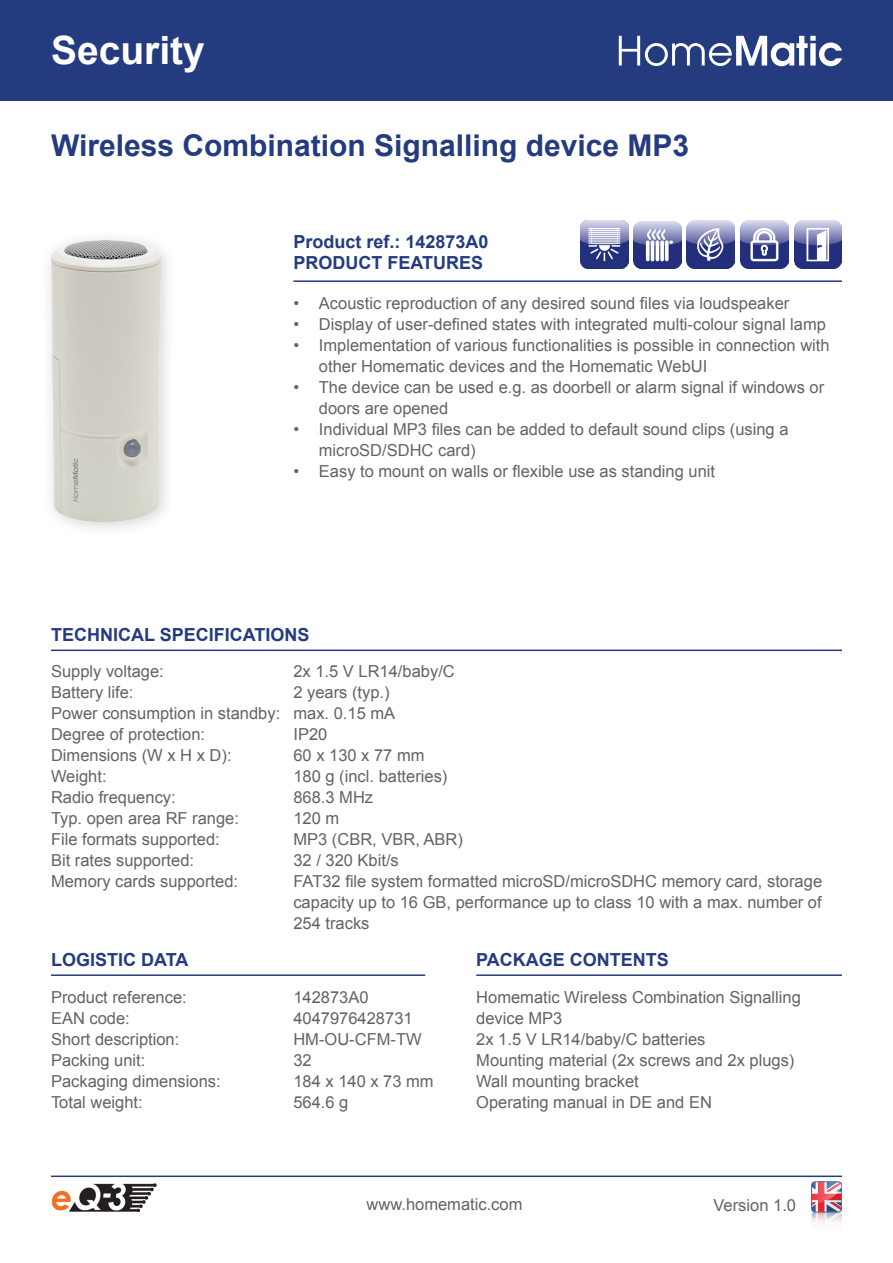
<style>
.page{position:relative;width:893px;height:1263px;background:#fff}
.page>*{position:absolute;margin:0;border:0;box-sizing:border-box;transform-origin:0 0}
.Kategorie{font:700 39px "Arial";color:#fff}
.Langbezeichnung{font:700 30px "Arial";color:#243c7f}
.Überschrift{font:700 18px "Arial";color:#243c7f}
.t1{font:16.5px/21px "Arial";color:#636366}
</style>
<div class="page">
<hr style="left:51px;top:1175px;width:791px;height:2px;background:#243c7f">
<hr style="left:51px;top:974px;width:374px;height:2px;background:#243c7f">
<hr style="left:476px;top:974px;width:366px;height:2px;background:#243c7f">
<hr style="left:51px;top:649px;width:791px;height:2px;background:#243c7f">
<hr style="left:293px;top:280px;width:549px;height:2px;background:#243c7f">
<div style="left:40px;top:230px;width:137px;height:308px;background:#231f20;opacity:.2"></div>
<img style="left:51px;top:241px;width:109px;height:280px">
<img style="left:51px;top:1183px;width:105px;height:29px">
<div style="left:0;top:0;width:893px;height:101px;background:#243c7f"></div>
<svg style="left:619px;top:36px;width:223px;height:30px"></svg>
<img style="left:794px;top:221px;width:48px;height:48px">
<img style="left:741px;top:221px;width:48px;height:48px">
<img style="left:580px;top:221px;width:48px;height:48px">
<img style="left:686px;top:221px;width:48px;height:48px">
<img style="left:634px;top:221px;width:47px;height:48px">
<svg style="left:811px;top:1182px;width:31px;height:42px"></svg>
<div style="left:811px;top:1181px;width:31px;height:31px;border:1px solid #6c6d70;border-radius:4px"></div>
<p class="Kategorie" style="left:51px;top:25px;width:155px">Security</p>
<p class="Langbezeichnung" style="left:51px;top:125px;width:640px">Wireless Combination Signalling device MP3</p>
<p class="Überschrift" style="left:293px;top:229px;width:197px">Product ref.: 142873A0</p>
<p class="Überschrift" style="left:293px;top:250px;width:191px">PRODUCT FEATURES</p>
<p class="t1" style="left:293px;top:293px;width:497px">• Acoustic reproduction of any desired sound files via loudspeaker</p>
<p class="t1" style="left:293px;top:314px;width:534px">• Display of user-defined states with integrated multi-colour signal lamp</p>
<p class="t1" style="left:319px;top:335px;width:512px;text-indent:-26px">• Implementation of various functionalities is possible in connection with other Homematic devices and the Homematic WebUI</p>
<p class="t1" style="left:319px;top:377px;width:507px;text-indent:-26px">• The device can be used e.g. as doorbell or alarm signal if windows or doors are opened</p>
<p class="t1" style="left:319px;top:419px;width:471px;text-indent:-26px">• Individual MP3 files can be added to default sound clips (using a microSD/SDHC card)</p>
<p class="t1" style="left:293px;top:461px;width:423px">• Easy to mount on walls or flexible use as standing unit</p>
<p class="Überschrift" style="left:51px;top:623px;width:260px">TECHNICAL SPECIFICATIONS</p>
<p class="t1" style="left:51px;top:661px;width:114px">Supply voltage:</p>
<p class="t1" style="left:51px;top:682px;width:84px">Battery life:</p>
<p class="t1" style="left:51px;top:703px;width:231px">Power consumption in standby:</p>
<p class="t1" style="left:51px;top:724px;width:156px">Degree of protection:</p>
<p class="t1" style="left:51px;top:745px;width:182px">Dimensions (W x H x D):</p>
<p class="t1" style="left:51px;top:766px;width:57px">Weight:</p>
<p class="t1" style="left:51px;top:787px;width:126px">Radio frequency:</p>
<p class="t1" style="left:51px;top:808px;width:190px">Typ. open area RF range:</p>
<p class="t1" style="left:51px;top:829px;width:170px">File formats supported:</p>
<p class="t1" style="left:51px;top:850px;width:145px">Bit rates supported:</p>
<p class="t1" style="left:51px;top:871px;width:189px">Memory cards supported:</p>
<p class="t1" style="left:293px;top:661px;width:163px">2x 1.5 V LR14/baby/C</p>
<p class="t1" style="left:293px;top:682px;width:98px">2 years (typ.)</p>
<p class="t1" style="left:293px;top:703px;width:103px">max. 0.15 mA</p>
<p class="t1" style="left:293px;top:724px;width:35px">IP20</p>
<p class="t1" style="left:293px;top:745px;width:133px">60 x 130 x 77 mm</p>
<p class="t1" style="left:293px;top:766px;width:156px">180 g (incl. batteries)</p>
<p class="t1" style="left:293px;top:787px;width:81px">868.3 MHz</p>
<p class="t1" style="left:293px;top:808px;width:47px">120 m</p>
<p class="t1" style="left:293px;top:829px;width:171px">MP3 (CBR, VBR, ABR)</p>
<p class="t1" style="left:293px;top:850px;width:107px">32 / 320 Kbit/s</p>
<p class="t1" style="left:293px;top:871px;width:530px;text-align:justify">FAT32 file system formatted microSD/microSDHC memory card, storage capacity up to 16 GB, performance up to class 10 with a max. number of 254 tracks</p>
<p class="Überschrift" style="left:51px;top:947px;width:139px">LOGISTIC DATA</p>
<p class="Überschrift" style="left:476px;top:948px;width:194px">PACKAGE CONTENTS</p>
<p class="t1" style="left:51px;top:987px;width:137px">Product reference:</p>
<p class="t1" style="left:51px;top:1008px;width:80px">EAN code:</p>
<p class="t1" style="left:51px;top:1029px;width:130px">Short description:</p>
<p class="t1" style="left:51px;top:1050px;width:96px">Packing unit:</p>
<p class="t1" style="left:51px;top:1071px;width:171px">Packaging dimensions:</p>
<p class="t1" style="left:51px;top:1092px;width:93px">Total weight:</p>
<p class="t1" style="left:293px;top:987px;width:77px">142873A0</p>
<p class="t1" style="left:293px;top:1008px;width:121px">4047976428731</p>
<p class="t1" style="left:293px;top:1029px;width:130px">HM-OU-CFM-TW</p>
<p class="t1" style="left:293px;top:1050px;width:20px">32</p>
<p class="t1" style="left:293px;top:1071px;width:142px">184 x 140 x 73 mm</p>
<p class="t1" style="left:293px;top:1092px;width:57px">564.6 g</p>
<p class="t1" style="left:476px;top:986px;width:326px">Homematic Wireless Combination Signalling device MP3</p>
<p class="t1" style="left:476px;top:1028px;width:320px">2x 1.5 V LR14/baby/C batteries<br>Mounting material (2x screws and 2x plugs)</p>
<p class="t1" style="left:476px;top:1070px;width:237px">Wall mounting bracket<br>Operating manual in DE and EN</p>
<p class="t1" style="left:367px;top:1194px;width:157px">www.homematic.com</p>
<p class="t1" style="left:713px;top:1195px;width:84px">Version 1.0</p>
</div>
